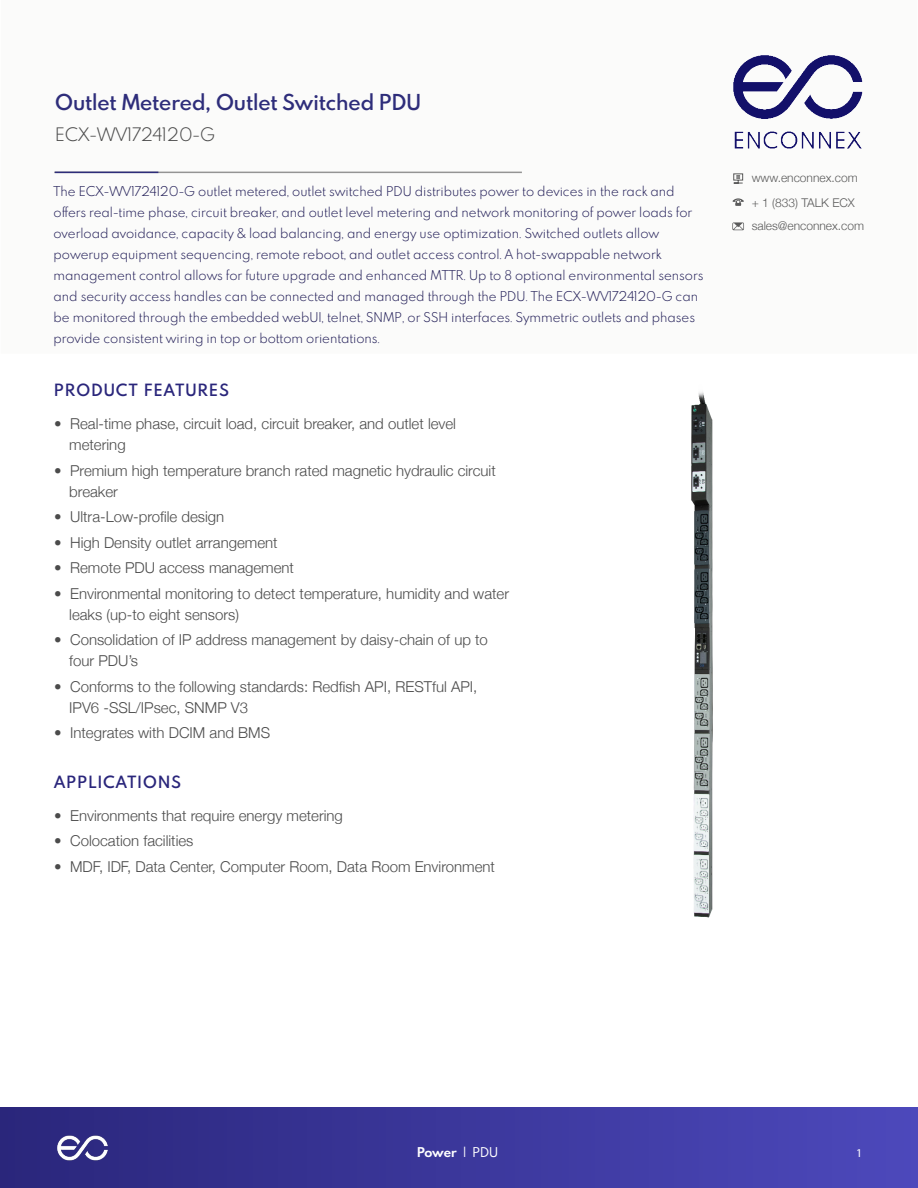
<style>
.page{position:relative;width:918px;height:1188px;background:#fff}
.page>*{position:absolute;margin:0;border:0;box-sizing:border-box;transform-origin:0 0}
.t1{font:600 19.5px "Spartan MB";color:#2e2d7a}
.t2{font:300 16.5px "Spartan MB";color:#4b4b4b}
.t3{font:300 15px/21px "Helvetica Neue";color:#4b4b4b}
.t4{font:600 15px "Spartan MB";letter-spacing:.08em;color:#2a267b}
.t5{font:300 12px "Spartan MB";color:#242059}
.t6{font:300 12px "Helvetica Neue";color:#5b5b5b}
.t7{font:700 12px "Spartan MB";letter-spacing:-.005em;color:#fff}
.t8{font:12px "Myriad Pro";color:#fff}
.s1{font-weight:400}
</style>
<div class="page">
<div style="left:0;top:1107px;width:918px;height:81px;background:linear-gradient(to right,#2a267b,#4d49bb)"></div>
<img style="left:54px;top:1126px;width:56px;height:45px">
<div style="left:1px;top:0;width:916px;height:354px;background:#fbfbfa"></div>
<svg style="left:733px;top:173px;width:10px;height:11px"></svg>
<svg style="left:733px;top:198px;width:11px;height:8px"></svg>
<svg style="left:732px;top:222px;width:12px;height:8px"></svg>
<img style="left:733px;top:55px;width:130px;height:94px">
<hr style="left:54px;top:172px;width:468px;height:1px;background:#949494">
<hr style="left:55px;top:172px;width:103px;height:1px;background:#2e2d7a">
<img style="left:691px;top:392px;width:22px;height:526px">
<p class="t1" style="left:55px;top:87px;width:368px">Outlet Metered, Outlet Switched PDU</p>
<p class="t2" style="left:55px;top:123px;width:162px">ECX-WV1724120-G</p>
<p class="t5" style="left:54px;top:182px;width:623px">The ECX-WV1724120-G outlet metered, outlet switched PDU distributes power to devices in the rack and</p>
<p class="t5" style="left:54px;top:203px;width:640px">offers real-time phase, circuit breaker, and outlet level metering and network monitoring of power loads for</p>
<p class="t5" style="left:54px;top:224px;width:607px">overload avoidance, capacity &amp; load balancing, and energy use optimization. Switched outlets allow</p>
<p class="t5" style="left:54px;top:245px;width:609px">powerup equipment sequencing, remote reboot, and outlet access control. A hot-swappable network</p>
<p class="t5" style="left:54px;top:266px;width:651px">management control allows for future upgrade and enhanced MTTR. Up to 8 optional environmental sensors</p>
<p class="t5" style="left:54px;top:287px;width:646px">and security access handles can be connected and managed through the PDU. The ECX-WV1724120-G can</p>
<p class="t5" style="left:54px;top:308px;width:643px">be monitored through the embedded webUI, telnet, SNMP, or SSH interfaces. Symmetric outlets and phases</p>
<p class="t5" style="left:54px;top:329px;width:328px">provide consistent wiring in top or bottom orientations.</p>
<p class="t4" style="left:54px;top:379px;width:176px">PRODUCT FEATURES</p>
<p class="t3" style="left:69px;top:413px;width:388px;text-indent:-15px">• Real-time phase, circuit load, circuit breaker, and outlet level metering</p>
<p class="t3" style="left:69px;top:459px;width:428px;text-indent:-15px">• Premium high temperature branch rated magnetic hydraulic circuit breaker</p>
<p class="t3" style="left:54px;top:506px;width:172px">• Ultra-Low-profile design</p>
<p class="t3" style="left:54px;top:531px;width:225px">• High Density outlet arrangement</p>
<p class="t3" style="left:54px;top:557px;width:241px">• Remote PDU access management</p>
<p class="t3" style="left:69px;top:582px;width:441px;text-indent:-15px">• Environmental monitoring to detect temperature, humidity and water leaks (up-to eight sensors)</p>
<p class="t3" style="left:69px;top:629px;width:420px;text-indent:-15px">• Consolidation of IP address management by daisy-chain of up to four PDU’s</p>
<p class="t3" style="left:69px;top:675px;width:410px;text-indent:-15px">• Conforms to the following standards: Redfish API, RESTful API,<br>IPV6 -SSL/IPsec, SNMP V3</p>
<p class="t3" style="left:54px;top:722px;width:217px">• Integrates with DCIM and BMS</p>
<p class="t4" style="left:54px;top:770px;width:128px">APPLICATIONS</p>
<p class="t3" style="left:54px;top:804px;width:290px">• Environments that require energy metering</p>
<p class="t3" style="left:54px;top:830px;width:141px">• Colocation facilities</p>
<p class="t3" style="left:54px;top:855px;width:442px">• MDF, IDF, Data Center, Computer Room, Data Room Environment</p>
<p class="t6" style="left:752px;top:171px;width:108px">www.enconnex.com</p>
<p class="t6" style="left:752px;top:196px;width:105px">+ 1 (833) TALK ECX</p>
<p class="t6" style="left:752px;top:219px;width:114px">sales@enconnex.com</p>
<p class="t7" style="left:417px;top:1143px;width:83px">Power <span class="s1">| PDU</span></p>
<p class="t8" style="left:856px;top:1146px;width:8px">1</p>
</div>
